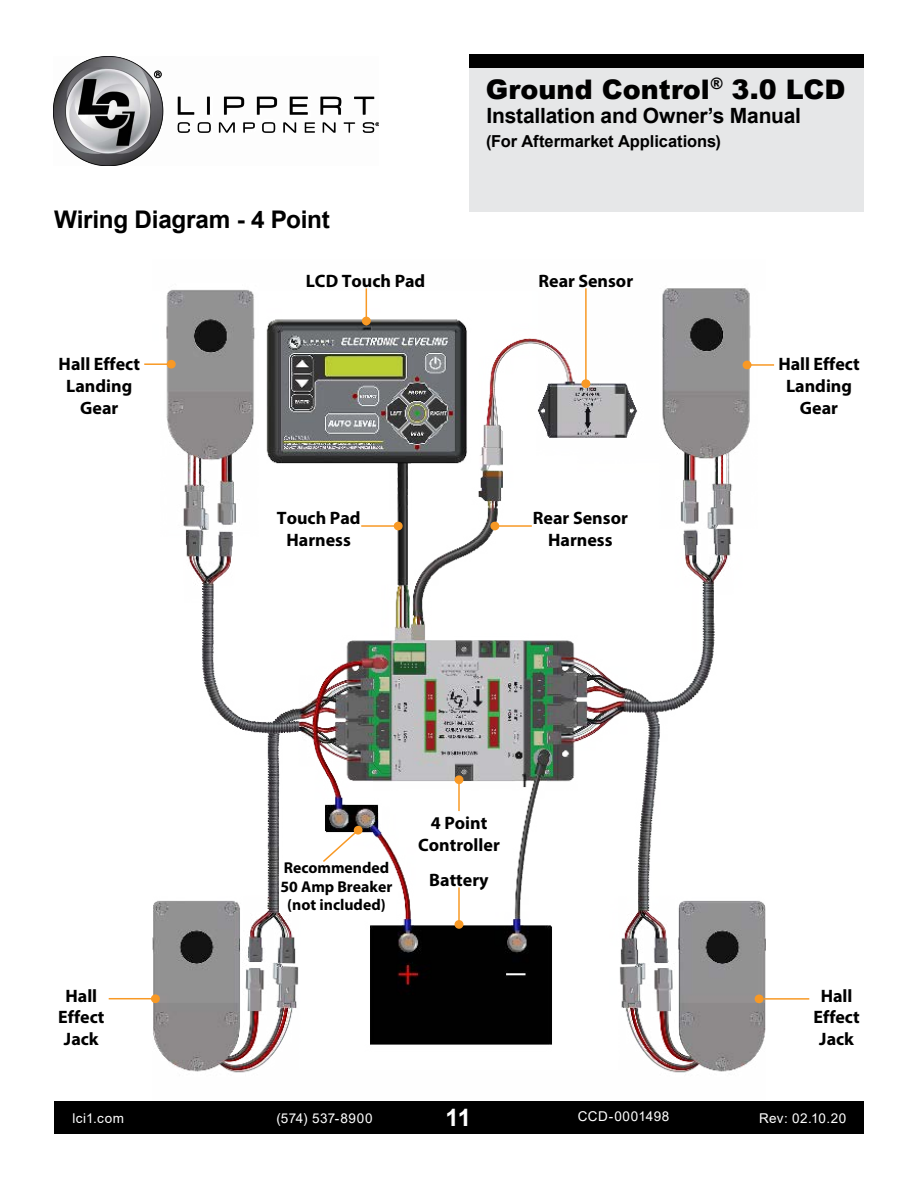
<style>
.page{position:relative;width:918px;height:1188px;background:#fff}
.page>*{position:absolute;margin:0;border:0;box-sizing:border-box;transform-origin:0 0}
.t1{font:900 27px "Arial";color:#000}
.t2{font:700 24.3px "Arial";letter-spacing:-.01em;color:#000}
.t3{font:700 24px "Arial";color:#fff}
.t4{font:700 21px "Arial";letter-spacing:-.01em;color:#000}
.t5{font:700 18px/21.6px "Myriad Pro";color:#000;text-align:center}
.t6{font:700 16.5px "Arial";letter-spacing:-.005em;color:#000}
.t7{font:700 15.75px/18.9px "Myriad Pro";color:#000;text-align:center}
.t8{font:13.5px "Arial";letter-spacing:.035em;color:#fff}
</style>
<div class="page">
<div style="left:54px;top:1102px;width:810px;height:32px;background:#000"></div>
<div style="left:469px;top:54px;width:395px;height:158px;background:#e6e7e8"></div>
<div style="left:469px;top:54px;width:395px;height:14px;background:#000"></div>
<img style="left:54px;top:56px;width:325px;height:110px">
<img style="left:153px;top:288px;width:612px;height:814px">
<hr style="left:144px;top:363px;width:27px;height:2px;background:#f89925">
<hr style="left:747px;top:364px;width:27px;height:2px;background:#f89925">
<hr style="left:366px;top:288px;width:1px;height:37px;background:#f89925">
<hr style="left:585px;top:288px;width:2px;height:96px;background:#f89925">
<hr style="left:109px;top:998px;width:46px;height:1px;background:#f89925">
<hr style="left:764px;top:998px;width:45px;height:2px;background:#f89925">
<hr style="left:458px;top:780px;width:2px;height:31px;background:#f89925">
<hr style="left:458px;top:887px;width:2px;height:37px;background:#f89925">
<hr style="left:361px;top:525px;width:37px;height:2px;background:#f89925">
<hr style="left:495px;top:525px;width:37px;height:2px;background:#f89925">
<div style="left:168px;top:361px;width:7px;height:7px;background:#f89925;border-radius:50%"></div>
<div style="left:167px;top:360px;width:9px;height:9px;border:2px solid #f89925;border-radius:50%"></div>
<div style="left:363px;top:317px;width:7px;height:8px;background:#f89925;border-radius:50%"></div>
<div style="left:362px;top:317px;width:9px;height:8px;border:2px solid #f89925;border-radius:50%"></div>
<div style="left:582px;top:380px;width:8px;height:7px;background:#f89925;border-radius:50%"></div>
<div style="left:581px;top:379px;width:9px;height:9px;border:2px solid #f89925;border-radius:50%"></div>
<div style="left:743px;top:361px;width:8px;height:8px;background:#f89925;border-radius:50%"></div>
<div style="left:743px;top:361px;width:9px;height:8px;border:2px solid #f89925;border-radius:50%"></div>
<div style="left:491px;top:522px;width:8px;height:8px;background:#f89925;border-radius:50%"></div>
<div style="left:490px;top:522px;width:9px;height:8px;border:2px solid #f89925;border-radius:50%"></div>
<div style="left:394px;top:522px;width:8px;height:8px;background:#f89925;border-radius:50%"></div>
<div style="left:394px;top:522px;width:9px;height:8px;border:2px solid #f89925;border-radius:50%"></div>
<div style="left:455px;top:776px;width:8px;height:7px;background:#f89925;border-radius:50%"></div>
<div style="left:455px;top:775px;width:8px;height:9px;border:2px solid #f89925;border-radius:50%"></div>
<div style="left:455px;top:921px;width:8px;height:7px;background:#f89925;border-radius:50%"></div>
<div style="left:455px;top:920px;width:8px;height:9px;border:2px solid #f89925;border-radius:50%"></div>
<div style="left:152px;top:995px;width:7px;height:7px;background:#f89925;border-radius:50%"></div>
<div style="left:151px;top:994px;width:9px;height:9px;border:2px solid #f89925;border-radius:50%"></div>
<div style="left:755px;top:995px;width:8px;height:7px;background:#f89925;border-radius:50%"></div>
<div style="left:755px;top:995px;width:9px;height:8px;border:2px solid #f89925;border-radius:50%"></div>
<svg style="left:321px;top:826px;width:43px;height:38px"></svg>
<h2 class="t2" style="left:54px;top:202px;width:277px">Wiring Diagram - 4 Point</h2>
<h1 class="t1" style="left:486px;top:70px;width:361px">Ground Control<sup>®</sup> 3.0 LCD</h1>
<p class="t4" style="left:487px;top:101px;width:316px">Installation and Owner’s Manual</p>
<p class="t6" style="left:486px;top:130px;width:236px">(For Aftermarket Applications)</p>
<p class="t5" style="left:306px;top:270px;width:121px">LCD Touch Pad</p>
<p class="t5" style="left:539px;top:270px;width:96px">Rear Sensor</p>
<p class="t5" style="left:59px;top:353px;width:83px">Hall Effect<br>Landing<br>Gear</p>
<p class="t5" style="left:778px;top:353px;width:83px">Hall Effect<br>Landing<br>Gear</p>
<p class="t5" style="left:277px;top:507px;width:85px">Touch Pad<br>Harness</p>
<p class="t5" style="left:533px;top:507px;width:96px">Rear Sensor<br>Harness</p>
<p class="t7" style="left:281px;top:857px;width:113px">Recommended<br>50 Amp Breaker (not included)</p>
<p class="t5" style="left:418px;top:812px;width:83px">4 Point<br>Controller</p>
<p class="t5" style="left:429px;top:869px;width:61px">Battery</p>
<p class="t5" style="left:58px;top:984px;width:48px">Hall<br>Effect<br>Jack</p>
<p class="t5" style="left:814px;top:984px;width:48px">Hall<br>Effect<br>Jack</p>
<p class="t8" style="left:72px;top:1109px;width:53px">lci1.com</p>
<p class="t8" style="left:276px;top:1109px;width:98px">(574) 537-8900</p>
<h3 class="t3" style="left:446px;top:1101px;width:27px">11</h3>
<p class="t8" style="left:578px;top:1107px;width:93px">CCD-0001498</p>
<p class="t8" style="left:759px;top:1109px;width:89px">Rev: 02.10.20</p>
</div>
